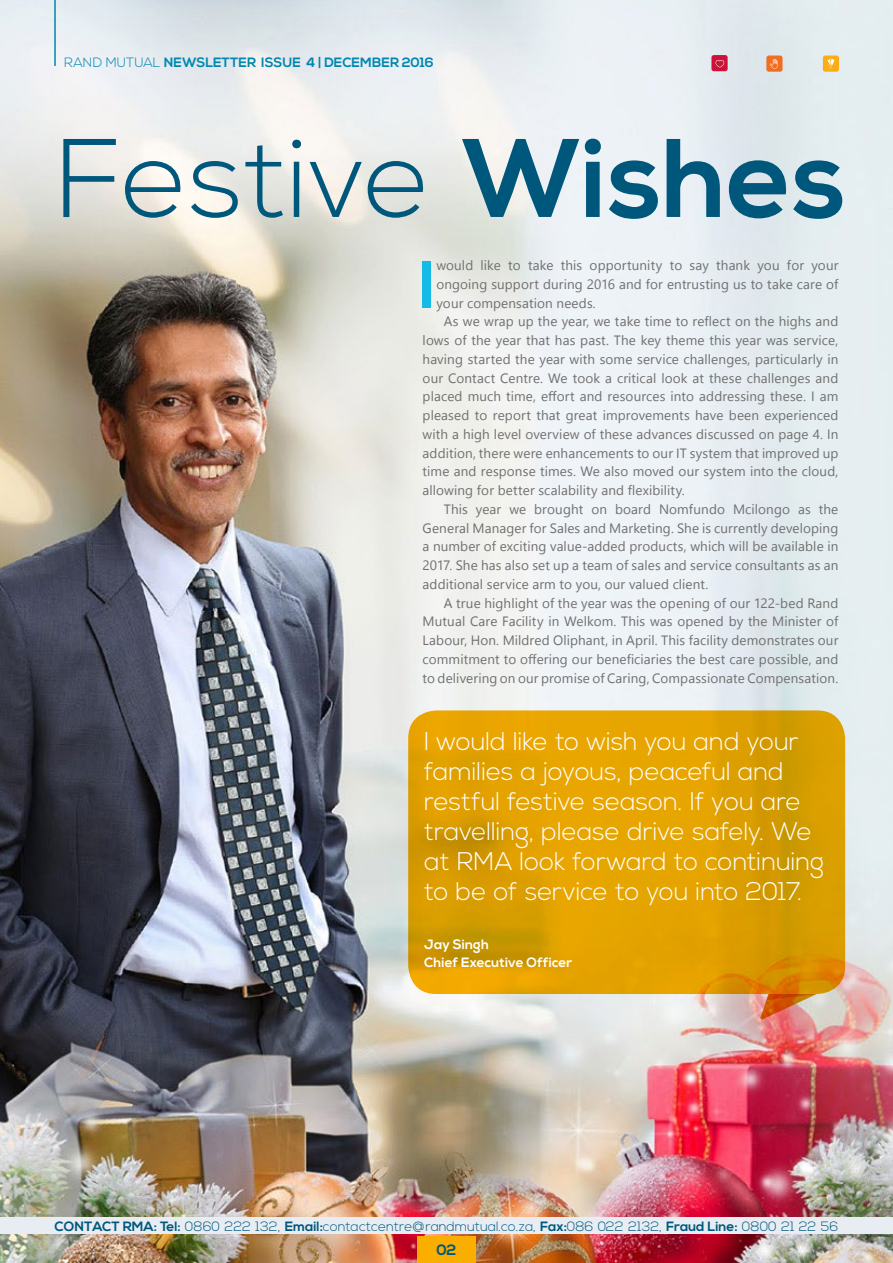
<style>
.page{position:relative;width:893px;height:1263px;background:#fff}
.page>*{position:absolute;margin:0;border:0;box-sizing:border-box;transform-origin:0 0}
.t1{font:300 111.45px "Nexa";color:#00577c}
.t2{font:600 67.05px "Segoe UI";color:#16bae7}
.t3{font:300 25.5px/30px "Nexa";letter-spacing:-.005em;color:#fff}
.t4{font:700 15px "Nexa";color:#00577c}
.t5{font:13.5px "Segoe UI";letter-spacing:.01em;color:#706f6f}
.t6{font:300 13.5px "Nexa";color:#00577c}
.t7{font:700 13.5px "Nexa";letter-spacing:.005em;color:#0087b1}
.t8{font:700 13.5px/18px "Nexa";letter-spacing:.01em;color:#fff}
.s1{font-weight:300}
.s2{font-weight:700}
</style>
<div class="page">
<img style="left:0;top:0;width:893px;height:1262px">
<svg style="left:408px;top:710px;width:437px;height:284px;background:#de9f00"></svg>
<hr style="left:54px;top:0;width:2px;height:66px;background:#0087b1">
<div style="left:711px;top:55px;width:17px;height:16px;background:#cc1236;border-radius:2px"></div>
<svg style="left:715px;top:60px;width:9px;height:7px"></svg>
<div style="left:766px;top:56px;width:16px;height:16px;background:#f06e21;border-radius:2px"></div>
<svg style="left:770px;top:59px;width:7px;height:10px"></svg>
<div style="left:823px;top:56px;width:16px;height:16px;background:#faad17;border-radius:2px"></div>
<svg style="left:827px;top:59px;width:7px;height:9px"></svg>
<svg style="left:760px;top:994px;width:57px;height:26px"></svg>
<div style="left:0;top:1217px;width:893px;height:17px;background:#e7edf2"></div>
<div style="left:417px;top:1237px;width:58px;height:26px;background:#f9ae00"></div>
<p class="t7" style="left:64px;top:55px;width:371px"><span class="s1">RAND MUTUAL</span> NEWSLETTER ISSUE 4 | DECEMBER 2016</p>
<h1 class="t1" style="left:56px;top:115px;width:792px">Festive <span class="s2">Wishes</span></h1>
<h2 class="t2" style="left:417px;top:230px;width:21px">I</h2>
<p class="t5" style="left:436px;top:254px;width:403px">would like to take this opportunity to say thank you for your</p>
<p class="t5" style="left:436px;top:273px;width:403px">ongoing support during 2016 and for entrusting us to take care of</p>
<p class="t5" style="left:436px;top:292px;width:161px">your compensation needs.</p>
<p class="t5" style="left:444px;top:311px;width:396px">As we wrap up the year, we take time to reflect on the highs and</p>
<p class="t5" style="left:423px;top:329px;width:417px">lows of the year that has past. The key theme this year was service,</p>
<p class="t5" style="left:423px;top:348px;width:417px">having started the year with some service challenges, particularly in</p>
<p class="t5" style="left:423px;top:367px;width:417px">our Contact Centre. We took a critical look at these challenges and</p>
<p class="t5" style="left:423px;top:386px;width:417px">placed much time, effort and resources into addressing these. I am</p>
<p class="t5" style="left:423px;top:404px;width:417px">pleased to report that great improvements have been experienced</p>
<p class="t5" style="left:423px;top:423px;width:417px">with a high level overview of these advances discussed on page 4. In</p>
<p class="t5" style="left:423px;top:442px;width:417px">addition, there were enhancements to our IT system that improved up</p>
<p class="t5" style="left:423px;top:461px;width:417px">time and response times. We also moved our system into the cloud,</p>
<p class="t5" style="left:423px;top:479px;width:264px">allowing for better scalability and flexibility.</p>
<p class="t5" style="left:444px;top:498px;width:396px">This year we brought on board Nomfundo Mcilongo as the</p>
<p class="t5" style="left:423px;top:517px;width:417px">General Manager for Sales and Marketing. She is currently developing</p>
<p class="t5" style="left:423px;top:536px;width:417px">a number of exciting value-added products, which will be available in</p>
<p class="t5" style="left:423px;top:554px;width:417px">2017. She has also set up a team of sales and service consultants as an</p>
<p class="t5" style="left:423px;top:573px;width:287px">additional service arm to you, our valued client.</p>
<p class="t5" style="left:444px;top:592px;width:396px">A true highlight of the year was the opening of our 122-bed Rand</p>
<p class="t5" style="left:423px;top:611px;width:417px">Mutual Care Facility in Welkom. This was opened by the Minister of</p>
<p class="t5" style="left:423px;top:629px;width:417px">Labour, Hon. Mildred Oliphant, in April. This facility demonstrates our</p>
<p class="t5" style="left:423px;top:648px;width:417px">commitment to offering our beneficiaries the best care possible, and</p>
<p class="t5" style="left:423px;top:667px;width:417px">to delivering on our promise of Caring, Compassionate Compensation.</p>
<h3 class="t3" style="left:424px;top:727px;width:401px">I would like to wish you and your families a joyous, peaceful and restful festive season. If you are travelling, please drive safely. We at RMA look forward to continuing to be of service to you into 2017.</h3>
<p class="t8" style="left:424px;top:935px;width:150px">Jay Singh<br>Chief Executive Officer</p>
<p class="t6" style="left:55px;top:1218px;width:785px"><span class="s2">CONTACT RMA: Tel:</span> 0860 222 132, <span class="s2">Email:</span>contactcentre@randmutual.co.za, <span class="s2">Fax:</span>086 022 2132, <span class="s2">Fraud Line:</span> 0800 21 22 56</p>
<p class="t4" style="left:437px;top:1241px;width:21px">02</p>
</div>
